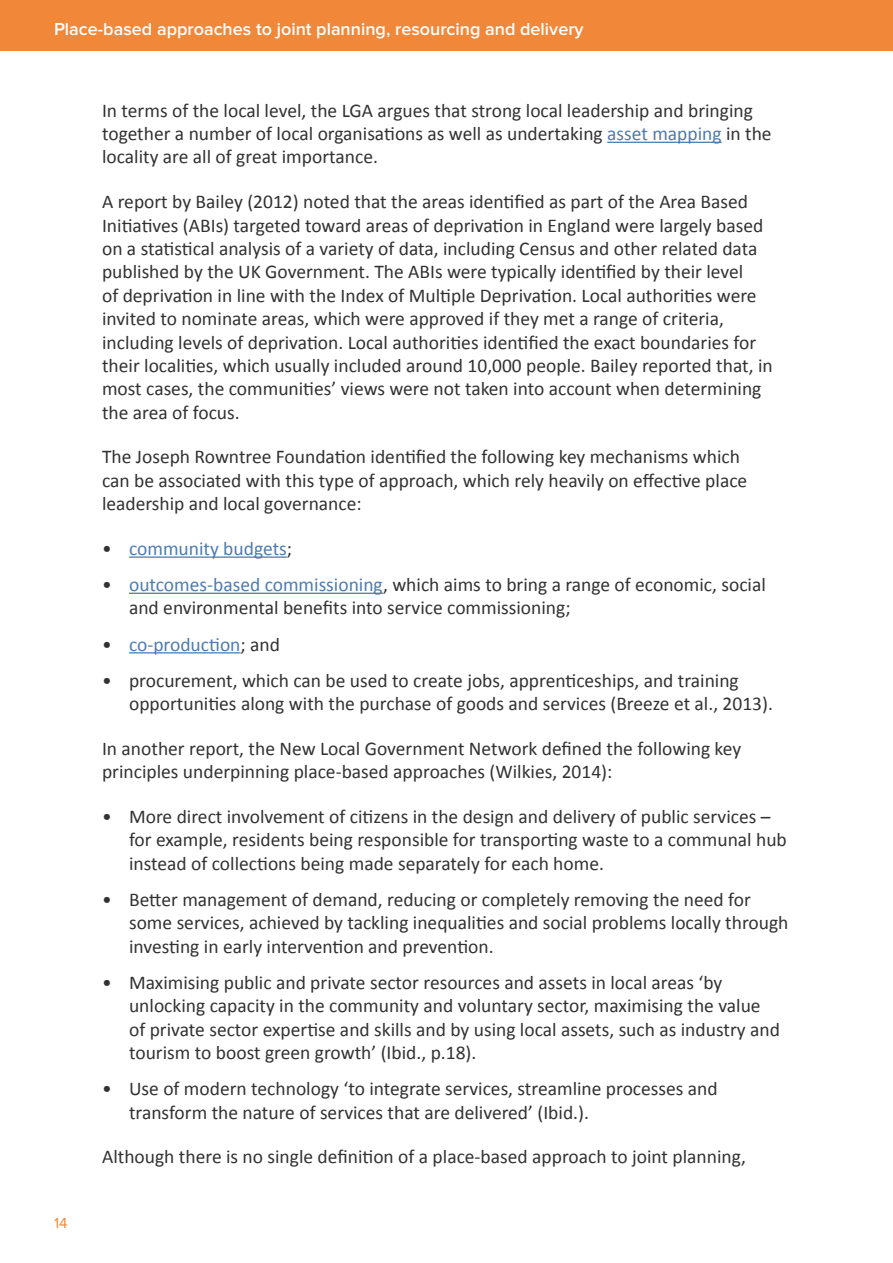
<style>
.page{position:relative;width:893px;height:1263px;background:#fff}
.page>*{position:absolute;margin:0;border:0;box-sizing:border-box;transform-origin:0 0}
.t1{font:19.5px/23.4px "Calibri";color:#333232}
.t2{font:19.5px "Calibri";color:#4c7bb1}
.t3{font:600 18px "Proxima Nova";color:#fff}
.t4{font:15px "Proxima Nova";color:#f18739}
.s1{color:#4c7bb1}
.s2{color:#333232}
</style>
<div class="page">
<div style="left:0;top:0;width:893px;height:51px;background:#f18739"></div>
<hr style="left:607px;top:142px;width:115px;height:1px;background:#4c7bb1">
<hr style="left:129px;top:556px;width:158px;height:2px;background:#4c7bb1">
<hr style="left:129px;top:593px;width:254px;height:1px;background:#4c7bb1">
<hr style="left:129px;top:652px;width:112px;height:1px;background:#4c7bb1">
<p class="t3" style="left:54px;top:19px;width:531px">Place-based approaches to joint planning, resourcing and delivery</p>
<p class="t4" style="left:54px;top:1214px;width:15px">14</p>
<p class="t1" style="left:102px;top:99px;width:671px">In terms of the local level, the LGA argues that strong local leadership and bringing together a number of local organisations as well as undertaking <span class="s1">asset mapping</span> in the locality are all of great importance.</p>
<p class="t1" style="left:102px;top:190px;width:672px">A report by Bailey (2012) noted that the areas identified as part of the Area Based Initiatives (ABIs) targeted toward areas of deprivation in England were largely based on a statistical analysis of a variety of data, including Census and other related data published by the UK Government. The ABIs were typically identified by their level<br>of deprivation in line with the Index of Multiple Deprivation. Local authorities were invited to nominate areas, which were approved if they met a range of criteria, including levels of deprivation. Local authorities identified the exact boundaries for their localities, which usually included around 10,000 people. Bailey reported that, in most cases, the communities’ views were not taken into account when determining the area of focus.</p>
<p class="t1" style="left:102px;top:445px;width:647px">The Joseph Rowntree Foundation identified the following key mechanisms which can be associated with this type of approach, which rely heavily on effective place leadership and local governance:</p>
<p class="t2" style="left:102px;top:536px;width:191px"><span class="s2">•</span> community budgets<span class="s2">;</span></p>
<p class="t1" style="left:129px;top:573px;width:638px;text-indent:-27px">• <span class="s1">outcomes-based commissioning</span>, which aims to bring a range of economic, social and environmental benefits into service commissioning;</p>
<p class="t2" style="left:102px;top:632px;width:179px"><span class="s2">•</span> co-production<span class="s2">; and</span></p>
<p class="t1" style="left:129px;top:669px;width:645px;text-indent:-27px">• procurement, which can be used to create jobs, apprenticeships, and training opportunities along with the purchase of goods and services (Breeze et al., 2013).</p>
<p class="t1" style="left:102px;top:737px;width:641px">In another report, the New Local Government Network defined the following key principles underpinning place-based approaches (Wilkies, 2014):</p>
<p class="t1" style="left:129px;top:805px;width:659px;text-indent:-27px">• More direct involvement of citizens in the design and delivery of public services – for example, residents being responsible for transporting waste to a communal hub instead of collections being made separately for each home.</p>
<p class="t1" style="left:129px;top:888px;width:661px;text-indent:-27px">• Better management of demand, reducing or completely removing the need for some services, achieved by tackling inequalities and social problems locally through investing in early intervention and prevention.</p>
<p class="t1" style="left:129px;top:971px;width:652px;text-indent:-27px">• Maximising public and private sector resources and assets in local areas ‘by unlocking capacity in the community and voluntary sector, maximising the value of private sector expertise and skills and by using local assets, such as industry and tourism to boost green growth’ (Ibid., p.18).</p>
<p class="t1" style="left:129px;top:1077px;width:590px;text-indent:-27px">• Use of modern technology ‘to integrate services, streamline processes and transform the nature of services that are delivered’ (Ibid.).</p>
<p class="t1" style="left:102px;top:1145px;width:645px">Although there is no single definition of a place-based approach to joint planning,</p>
</div>
